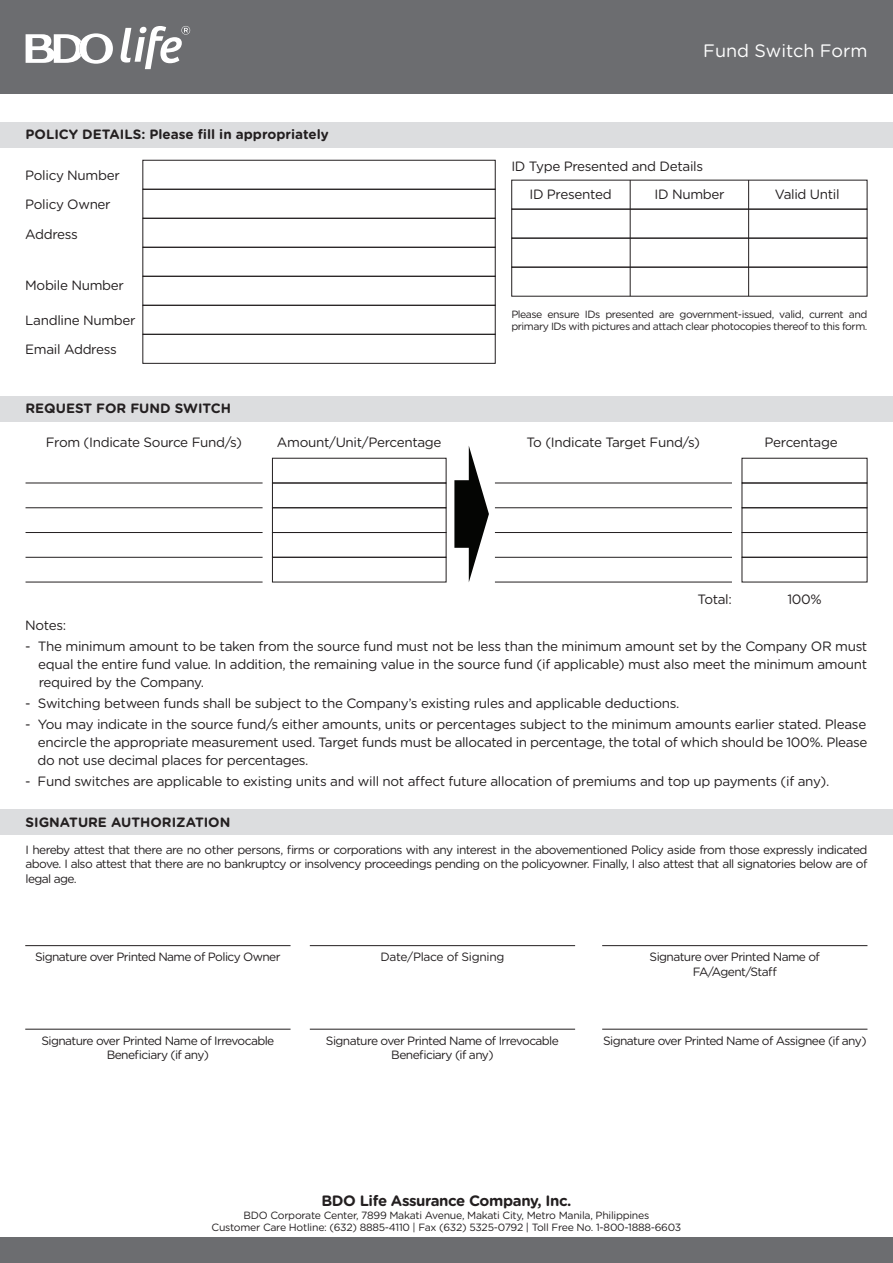
<style>
.page{position:relative;width:893px;height:1263px;background:#fff}
.page>*{position:absolute;margin:0;border:0;box-sizing:border-box;transform-origin:0 0}
.t1{font:18px "Gotham Rounded";color:#fff}
.t2{font:700 15px "Gotham Rounded";letter-spacing:-.025em;color:#231f20}
.t3{font:13.5px/18px "Gotham Rounded";letter-spacing:-.025em;color:#231f20}
.t4{font:700 13.5px "Gotham Rounded";color:#231f20}
.t5{font:12px/14.4px "Gotham Rounded";letter-spacing:-.05em;color:#231f20;text-align:center}
.t6{font:12px "Gotham Rounded";letter-spacing:-.025em;color:#231f20}
.t7{font:10.5px/12.6px "Gotham Rounded";letter-spacing:-.025em;color:#231f20;text-align:center}
.t8{font:10.5px/12.6px "Gotham Rounded";letter-spacing:-.045em;color:#231f20}
</style>
<div class="page">
<div style="left:0;top:0;width:893px;height:94px;background:#6c6d70"></div>
<div style="left:511px;top:238px;width:356px;height:29px;border:1px solid #231f20"></div>
<div style="left:511px;top:267px;width:356px;height:30px;border:1px solid #231f20"></div>
<div style="left:511px;top:209px;width:356px;height:29px;border:1px solid #231f20"></div>
<hr style="left:630px;top:180px;width:1px;height:116px;background:#231f20">
<hr style="left:748px;top:180px;width:1px;height:116px;background:#231f20">
<hr style="left:602px;top:1029px;width:265px;height:1px;background:#231f20">
<hr style="left:310px;top:1029px;width:265px;height:1px;background:#231f20">
<hr style="left:310px;top:945px;width:265px;height:1px;background:#231f20">
<div style="left:0;top:122px;width:893px;height:26px;background:#dcdddf"></div>
<div style="left:0;top:396px;width:893px;height:26px;background:#dcdddf"></div>
<div style="left:0;top:1237px;width:893px;height:26px;background:#6c6d70"></div>
<div style="left:142px;top:218px;width:354px;height:30px;border:1px solid #231f20"></div>
<div style="left:142px;top:305px;width:354px;height:30px;border:1px solid #231f20"></div>
<div style="left:142px;top:334px;width:354px;height:30px;border:1px solid #231f20"></div>
<div style="left:272px;top:458px;width:174px;height:25px;border:1px solid #231f20"></div>
<div style="left:272px;top:483px;width:174px;height:25px;border:1px solid #231f20"></div>
<div style="left:272px;top:507px;width:174px;height:26px;border:1px solid #231f20"></div>
<div style="left:272px;top:532px;width:174px;height:26px;border:1px solid #231f20"></div>
<div style="left:272px;top:557px;width:174px;height:25px;border:1px solid #231f20"></div>
<div style="left:742px;top:458px;width:125px;height:25px;border:1px solid #231f20"></div>
<div style="left:742px;top:483px;width:125px;height:25px;border:1px solid #231f20"></div>
<div style="left:742px;top:507px;width:125px;height:26px;border:1px solid #231f20"></div>
<div style="left:742px;top:532px;width:125px;height:26px;border:1px solid #231f20"></div>
<div style="left:742px;top:557px;width:125px;height:25px;border:1px solid #231f20"></div>
<div style="left:142px;top:247px;width:354px;height:30px;border:1px solid #231f20"></div>
<div style="left:142px;top:160px;width:354px;height:30px;border:1px solid #231f20"></div>
<hr style="left:25px;top:1029px;width:266px;height:1px;background:#231f20">
<hr style="left:25px;top:945px;width:266px;height:1px;background:#231f20">
<hr style="left:602px;top:945px;width:265px;height:1px;background:#231f20">
<div style="left:0;top:810px;width:893px;height:25px;background:#dcdddf"></div>
<hr style="left:26px;top:483px;width:237px;height:1px;background:#231f20">
<hr style="left:495px;top:483px;width:237px;height:1px;background:#231f20">
<hr style="left:26px;top:507px;width:237px;height:1px;background:#231f20">
<hr style="left:495px;top:507px;width:237px;height:1px;background:#231f20">
<hr style="left:26px;top:532px;width:237px;height:1px;background:#231f20">
<hr style="left:495px;top:532px;width:237px;height:1px;background:#231f20">
<hr style="left:26px;top:557px;width:237px;height:1px;background:#231f20">
<hr style="left:495px;top:557px;width:237px;height:1px;background:#231f20">
<hr style="left:26px;top:582px;width:237px;height:1px;background:#231f20">
<hr style="left:495px;top:582px;width:237px;height:1px;background:#231f20">
<svg style="left:454px;top:446px;width:35px;height:136px"></svg>
<svg style="left:26px;top:33px;width:87px;height:31px"></svg>
<svg style="left:121px;top:26px;width:69px;height:43px"></svg>
<p class="t4" style="left:26px;top:125px;width:305px">POLICY DETAILS: Please fill in appropriately</p>
<p class="t3" style="left:25px;top:165px;width:96px">Policy Number</p>
<p class="t3" style="left:25px;top:195px;width:87px">Policy Owner</p>
<p class="t3" style="left:25px;top:224px;width:54px">Address</p>
<p class="t3" style="left:25px;top:276px;width:100px">Mobile Number</p>
<p class="t3" style="left:25px;top:305px;width:112px;line-height:29.1px">Landline Number<br>Email Address</p>
<p class="t4" style="left:26px;top:398px;width:207px">REQUEST FOR FUND SWITCH</p>
<p class="t3" style="left:46px;top:433px;width:198px">From (Indicate Source Fund/s)</p>
<p class="t3" style="left:277px;top:433px;width:166px">Amount/Unit/Percentage</p>
<h1 class="t1" style="left:703px;top:38px;width:166px">Fund Switch Form</h1>
<p class="t3" style="left:529px;top:151px;width:175px;line-height:28.3px;text-indent:-18px">ID Type Presented and Details<br>ID Presented</p>
<p class="t3" style="left:655px;top:185px;width:72px">ID Number</p>
<p class="t3" style="left:775px;top:185px;width:66px">Valid Until</p>
<p class="t8" style="left:511px;top:307px;width:358px">Please ensure IDs presented are government-issued, valid, current and primary IDs with pictures and attach clear photocopies thereof to this form.</p>
<p class="t3" style="left:527px;top:433px;width:175px">To (Indicate Target Fund/s)</p>
<p class="t3" style="left:765px;top:433px;width:75px">Percentage</p>
<p class="t3" style="left:698px;top:589px;width:36px">Total:</p>
<p class="t3" style="left:787px;top:589px;width:36px">100%</p>
<p class="t3" style="left:25px;top:616px;width:43px">Notes:</p>
<p class="t3" style="left:38px;top:637px;width:831px;text-align:justify;text-indent:-13px">- The minimum amount to be taken from the source fund must not be less than the minimum amount set by the Company OR must equal the entire fund value. In addition, the remaining value in the source fund (if applicable) must also meet the minimum amount required by the Company.</p>
<p class="t3" style="left:25px;top:694px;width:656px">- Switching between funds shall be subject to the Company’s existing rules and applicable deductions.</p>
<p class="t3" style="left:37px;top:715px;width:831px;text-align:justify;text-indent:-12px">- You may indicate in the source fund/s either amounts, units or percentages subject to the minimum amounts earlier stated. Please encircle the appropriate measurement used. Target funds must be allocated in percentage, the total of which should be 100%. Please do not use decimal places for percentages.</p>
<p class="t3" style="left:25px;top:772px;width:806px">- Fund switches are applicable to existing units and will not affect future allocation of premiums and top up payments (if any).</p>
<p class="t4" style="left:26px;top:812px;width:206px">SIGNATURE AUTHORIZATION</p>
<p class="t5" style="left:26px;top:842px;width:843px;text-align:justify">I hereby attest that there are no other persons, firms or corporations with any interest in the abovementioned Policy aside from those expressly indicated above. I also attest that there are no bankruptcy or insolvency proceedings pending on the policyowner. Finally, I also attest that all signatories below are of legal age.</p>
<p class="t6" style="left:380px;top:949px;width:126px">Date/Place of Signing</p>
<p class="t5" style="left:35px;top:949px;width:247px">Signature over Printed Name of Policy Owner</p>
<p class="t5" style="left:650px;top:949px;width:172px">Signature over Printed Name of<br>FA/Agent/Staff</p>
<p class="t5" style="left:41px;top:1033px;width:234px">Signature over Printed Name of Irrevocable<br>Beneficiary (if any)</p>
<p class="t5" style="left:326px;top:1033px;width:234px">Signature over Printed Name of Irrevocable</p>
<p class="t5" style="left:603px;top:1033px;width:265px">Signature over Printed Name of Assignee (if any)</p>
<p class="t5" style="left:391px;top:1047px;width:104px">Beneficiary (if any)</p>
<p class="t2" style="left:321px;top:1190px;width:252px">BDO Life Assurance Company, Inc.</p>
<p class="t7" style="left:212px;top:1208px;width:471px">BDO Corporate Center, 7899 Makati Avenue, Makati City, Metro Manila, Philippines<br>Customer Care Hotline: (632) 8885-4110 | Fax (632) 5325-0792 | Toll Free No. 1-800-1888-6603</p>
</div>
